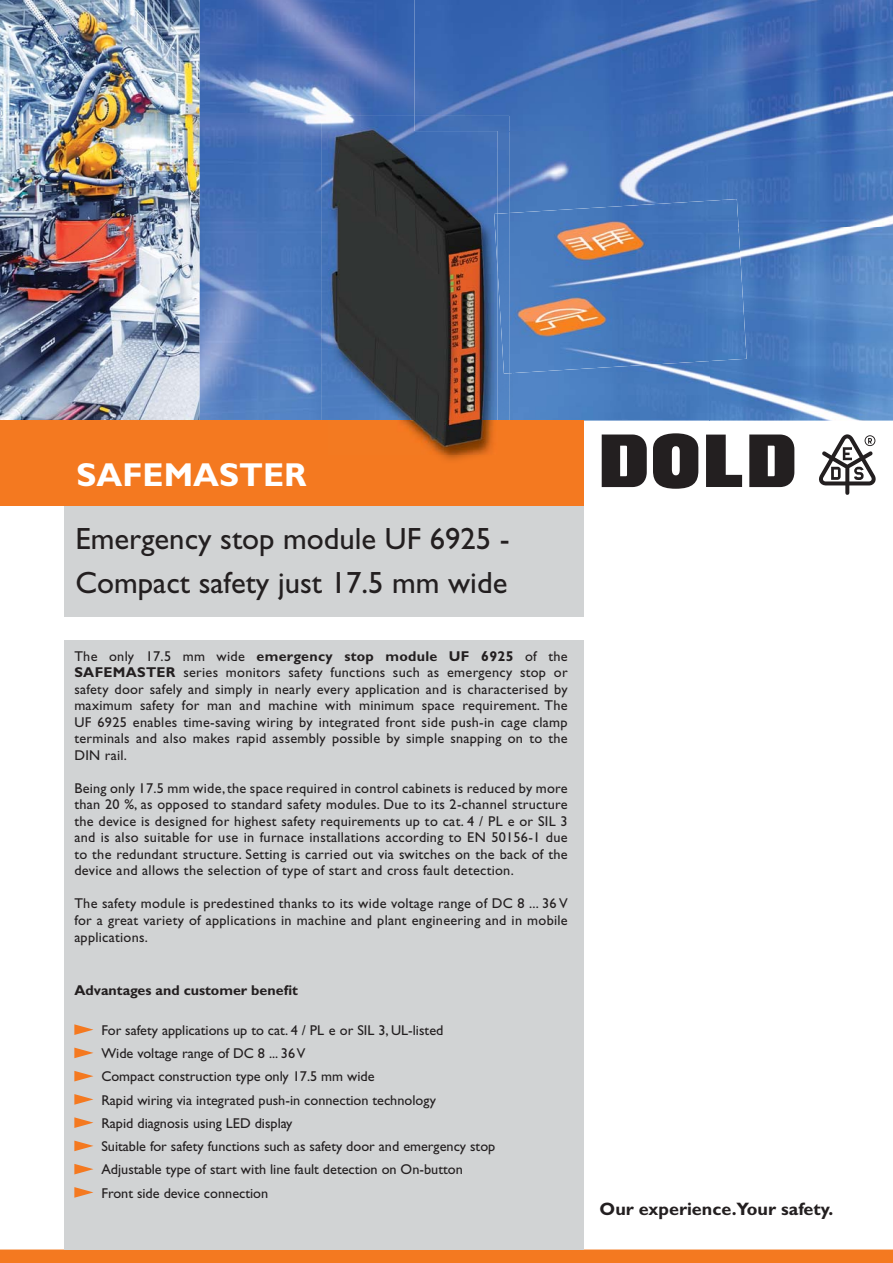
<style>
.page{position:relative;width:893px;height:1263px;background:#fff}
.page>*{position:absolute;margin:0;border:0;box-sizing:border-box;transform-origin:0 0}
.t1{font:700 33.3px "Gill Sans Std";color:#fff}
.t2{font:30.75px/43.5px "Gill Sans Std";color:#231f20}
.t3{font:700 18px "Gill Sans Std";color:#231f20}
.t4{font:14.25px/16.5px "Gill Sans Std";color:#231f20;text-align:justify}
.t5{font:700 14.25px "Gill Sans Std";color:#231f20}
.s1{font-weight:700}
</style>
<div class="page">
<img style="left:0;top:0;width:414px;height:421px">
<img style="left:414px;top:0;width:479px;height:131px">
<img style="left:509px;top:131px;width:384px;height:97px">
<img style="left:710px;top:228px;width:183px;height:193px">
<img style="left:513px;top:373px;width:197px;height:48px">
<img style="left:509px;top:373px;width:4px;height:48px">
<div style="left:0;top:1250px;width:893px;height:13px;background:#f47920"></div>
<svg style="left:706px;top:435px;width:36px;height:52px"></svg>
<svg style="left:653px;top:433px;width:45px;height:56px"></svg>
<svg style="left:749px;top:435px;width:45px;height:52px;background:#3e3b3c"></svg>
<svg style="left:602px;top:435px;width:45px;height:52px;background:#3f3b3c"></svg>
<svg style="left:819px;top:434px;width:56px;height:61px"></svg>
<div style="left:0;top:421px;width:583px;height:85px;background:#f47920"></div>
<div style="left:64px;top:640px;width:519px;height:610px;background:#d1d3d4"></div>
<div style="left:64px;top:506px;width:519px;height:111px;background:#d1d3d4"></div>
<img style="left:401px;top:214px;width:97px;height:246px">
<img style="left:498px;top:374px;width:11px;height:47px">
<img style="left:414px;top:116px;width:95px;height:98px">
<img style="left:321px;top:116px;width:93px;height:305px">
<img style="left:509px;top:199px;width:237px;height:174px">
<div style="left:498px;top:213px;width:11px;height:161px;background:#4d7fc0"></div>
<img style="left:494px;top:214px;width:4px;height:58px">
<svg style="left:74px;top:1024px;width:19px;height:11px"></svg>
<svg style="left:74px;top:1048px;width:19px;height:10px"></svg>
<svg style="left:74px;top:1071px;width:19px;height:10px"></svg>
<svg style="left:74px;top:1094px;width:19px;height:11px"></svg>
<svg style="left:74px;top:1117px;width:19px;height:11px"></svg>
<svg style="left:74px;top:1141px;width:19px;height:10px"></svg>
<svg style="left:74px;top:1164px;width:19px;height:10px"></svg>
<svg style="left:74px;top:1187px;width:19px;height:11px"></svg>
<h1 class="t1" style="left:76px;top:462px;width:232px">SAFEMASTER</h1>
<h2 class="t2" style="left:75px;top:520px;width:436px">Emergency stop module UF 6925 -<br>Compact safety just 17.5 mm wide</h2>
<p class="t4" style="left:74px;top:649px;width:495px">The only 17.5 mm wide <span class="s1">emergency stop module UF 6925</span> of the <span class="s1">SAFEMASTER</span> series monitors safety functions such as emergency stop or safety door safely and simply in nearly every application and is characterised by maximum safety for man and machine with minimum space requirement. The UF 6925 enables time-saving wiring by integrated front side push-in cage clamp terminals and also makes rapid assembly possible by simple snapping on to the DIN rail.</p>
<p class="t4" style="left:74px;top:781px;width:495px">Being only 17.5 mm wide, the space required in control cabinets is reduced by more than 20 %, as opposed to standard safety modules. Due to its 2-channel structure the device is designed for highest safety requirements up to cat. 4 / PL e or SIL 3 and is also suitable for use in furnace installations according to EN 50156-1 due to the redundant structure. Setting is carried out via switches on the back of the device and allows the selection of type of start and cross fault detection.</p>
<p class="t4" style="left:74px;top:897px;width:495px">The safety module is predestined thanks to its wide voltage range of DC 8 ... 36 V for a great variety of applications in machine and plant engineering and in mobile applications.</p>
<p class="t5" style="left:74px;top:985px;width:225px">Advantages and customer benefit</p>
<p class="t4" style="left:101px;top:1020px;width:395px;line-height:23.2px;text-align:left">For safety applications up to cat. 4 / PL e or SIL 3, UL-listed<br>Wide voltage range of DC 8 ... 36 V<br>Compact construction type only 17.5 mm wide<br>Rapid wiring via integrated push-in connection technology<br>Rapid diagnosis using LED display<br>Suitable for safety functions such as safety door and emergency stop Adjustable type of start with line fault detection on On-button Front side device connection</p>
<p class="t3" style="left:599px;top:1203px;width:235px">Our experience.Your safety.</p>
</div>
